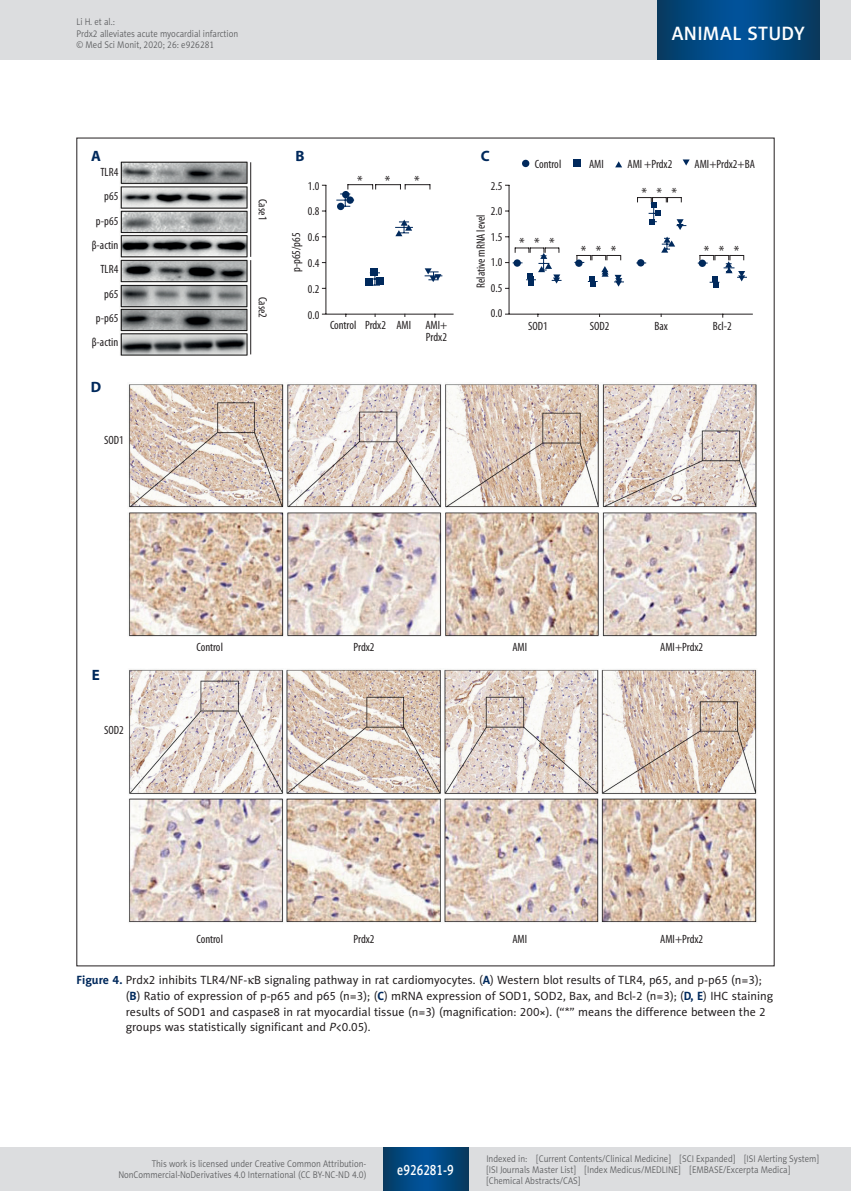
<style>
.page{position:relative;width:851px;height:1191px;background:#fff}
.page>*{position:absolute;margin:0;border:0;box-sizing:border-box;transform-origin:0 0}
.t1{font:19.5px "Naomi Sans EFN Medium";letter-spacing:.015em;color:#fff}
.t2{font:condensed 15px "Myriad Pro";color:#231f20}
.t3{font:15px "Naomi Sans EFN Medium";color:#fff;scale:.8 1}
.t4{font:700 15px "Myriad Pro";color:#00295c}
.MSM_Tabela_tytul{font:12px/15.8px "Naomi Sans EFN";color:#231f20}
.t5{font:condensed 12px/24.3px "Myriad Pro";color:#231f20;text-align:right}
.t6{font:9.75px/11.2px "Naomi Sans EFN Light";color:#57585a;scale:.9 1}
.s1{font-weight:700;color:#00295c}
.s2{font-family:"Standard Sym L"}
.s3{font-style:italic}
</style>
<div class="page">
<img style="left:128px;top:384px;width:629px;height:253px">
<img style="left:129px;top:669px;width:628px;height:254px">
<img style="left:120px;top:161px;width:128px;height:194px">
<svg style="left:395px;top:220px;width:18px;height:16px"></svg>
<svg style="left:369px;top:272px;width:15px;height:14px"></svg>
<svg style="left:424px;top:268px;width:18px;height:14px"></svg>
<svg style="left:336px;top:184px;width:94px;height:23px"></svg>
<div style="left:342px;top:191px;width:7px;height:7px;background:#00295c;border-radius:50%"></div>
<div style="left:346px;top:196px;width:8px;height:8px;background:#00295c;border-radius:50%"></div>
<div style="left:337px;top:203px;width:7px;height:7px;background:#00295c;border-radius:50%"></div>
<div style="left:365px;top:278px;width:8px;height:8px;background:#00295c"></div>
<div style="left:376px;top:277px;width:7px;height:8px;background:#00295c"></div>
<div style="left:371px;top:269px;width:7px;height:7px;background:#00295c"></div>
<hr style="left:322px;top:314px;width:131px;height:1px;background:#231f20">
<hr style="left:325px;top:185px;width:1px;height:129px;background:#231f20">
<hr style="left:250px;top:162px;width:1px;height:95px;background:#231f20">
<hr style="left:250px;top:260px;width:1px;height:94px;background:#231f20">
<svg style="left:682px;top:159px;width:7px;height:7px"></svg>
<svg style="left:615px;top:161px;width:7px;height:6px"></svg>
<div style="left:637px;top:259px;width:7px;height:7px;background:#00295c;border-radius:50%"></div>
<div style="left:573px;top:160px;width:7px;height:7px;background:#00295c"></div>
<svg style="left:574px;top:255px;width:50px;height:32px"></svg>
<hr style="left:505px;top:314px;width:247px;height:1px;background:#231f20">
<hr style="left:508px;top:185px;width:1px;height:129px;background:#231f20">
<div style="left:522px;top:160px;width:7px;height:7px;background:#00295c;border-radius:50%"></div>
<svg style="left:697px;top:255px;width:49px;height:32px"></svg>
<svg style="left:505px;top:248px;width:56px;height:41px"></svg>
<svg style="left:637px;top:197px;width:49px;height:33px"></svg>
<svg style="left:661px;top:237px;width:14px;height:16px"></svg>
<div style="left:0;top:1148px;width:850px;height:43px;background:#dcdddf"></div>
<svg style="left:383px;top:1147px;width:85px;height:43px;background:#02477e"></svg>
<div style="left:0;top:0;width:850px;height:60px;background:#dcdddf"></div>
<svg style="left:657px;top:0;width:162px;height:60px;background:#02477e"></svg>
<p class="t6" style="left:77px;top:16px;width:181px">Li H. et al.:<br>Prdx2 alleviates acute myocardial infarction © Med Sci Monit, 2020; 26: e926281</p>
<h1 class="t1" style="left:671px;top:22px;width:134px">ANIMAL STUDY</h1>
<p class="t4" style="left:91px;top:147px;width:11px">A</p>
<p class="t4" style="left:295px;top:147px;width:11px">B</p>
<p class="t4" style="left:480px;top:147px;width:10px">C</p>
<p class="t5" style="left:92px;top:160px;width:28px">TLR4 p65 p-p65 β-actin<br>TLR4 p65 p-p65 β-actin</p>
<p class="t2" style="left:357px;top:173px;width:35px">* *</p>
<p class="t2" style="left:414px;top:173px;width:7px">*</p>
<p class="t5" style="left:307px;top:173px;width:13px;line-height:25.8px;text-align:justify">1.0<br>0.8<br>0.6<br>0.4<br>0.2<br>0.0</p>
<p class="t5" style="left:275px;top:199px;width:23px;rotate:90deg">Case1</p>
<p class="t5" style="left:284px;top:272px;width:41px;rotate:-90deg">p-p65/p65</p>
<p class="t5" style="left:275px;top:297px;width:23px;rotate:90deg">Case2</p>
<p class="t5" style="left:330px;top:319px;width:119px;line-height:12px">Control Prdx2 AMI AMI+<br>Prdx2</p>
<p class="t4" style="left:91px;top:377px;width:12px">D</p>
<p class="t5" style="left:490px;top:173px;width:13px;line-height:25.5px;text-align:justify">2.5<br>2.0<br>1.5<br>1.0<br>0.5<br>0.0</p>
<p class="t5" style="left:469px;top:288px;width:75px;rotate:-90deg">Relative mRNA level</p>
<p class="t5" style="left:535px;top:152px;width:28px">Control</p>
<p class="t5" style="left:589px;top:152px;width:16px">AMI</p>
<p class="t5" style="left:627px;top:152px;width:46px">AMI +Prdx2</p>
<p class="t5" style="left:694px;top:152px;width:62px">AMI+Prdx2+BA</p>
<p class="t2" style="left:519px;top:235px;width:37px">***</p>
<p class="t2" style="left:641px;top:185px;width:37px">***</p>
<p class="t2" style="left:580px;top:243px;width:37px">***</p>
<p class="t2" style="left:703px;top:243px;width:37px">***</p>
<p class="t5" style="left:528px;top:314px;width:21px">SOD1</p>
<p class="t5" style="left:589px;top:314px;width:21px">SOD2</p>
<p class="t5" style="left:654px;top:314px;width:15px">Bax</p>
<p class="t5" style="left:712px;top:314px;width:20px">Bcl-2</p>
<p class="t5" style="left:104px;top:428px;width:21px">SOD1</p>
<p class="t4" style="left:92px;top:665px;width:10px">E</p>
<p class="t5" style="left:104px;top:717px;width:21px">SOD2</p>
<p class="t5" style="left:196px;top:635px;width:28px">Control</p>
<p class="t5" style="left:196px;top:927px;width:28px">Control</p>
<p class="t5" style="left:353px;top:635px;width:23px">Prdx2</p>
<p class="t5" style="left:512px;top:635px;width:16px">AMI</p>
<p class="t5" style="left:660px;top:635px;width:44px">AMI+Prdx2</p>
<p class="t5" style="left:353px;top:927px;width:23px">Prdx2</p>
<p class="t5" style="left:512px;top:927px;width:16px">AMI</p>
<p class="t5" style="left:660px;top:927px;width:44px">AMI+Prdx2</p>
<p class="MSM_Tabela_tytul" style="left:126px;top:972px;width:648px;text-indent:-49px"><span class="s1">Figure 4.</span> Prdx2 inhibits TLR4/NF-<span class="s2">k</span>B signaling pathway in rat cardiomyocytes. (<span class="s1">A</span>) Western blot results of TLR4, p65, and p-p65 (n=3); (<span class="s1">B</span>) Ratio of expression of p-p65 and p65 (n=3); (<span class="s1">C</span>) mRNA expression of SOD1, SOD2, Bax, and Bcl-2 (n=3); (<span class="s1">D, E</span>) IHC staining results of SOD1 and caspase8 in rat myocardial tissue (n=3) (magnification: 200×). (“*” means the difference between the 2 groups was statistically significant and <span class="s3">P</span>&lt;0.05).</p>
<p class="t6" style="left:118px;top:1158px;width:277px;text-align:right">This work is licensed under Creative Common Attribution-<br>NonCommercial-NoDerivatives 4.0 International (CC BY-NC-ND 4.0)</p>
<p class="t3" style="left:397px;top:1160px;width:72px">e926281-9</p>
<p class="t6" style="left:486px;top:1152px;width:371px">Indexed in: [Current Contents/Clinical Medicine] [SCI Expanded] [ISI Alerting System] [ISI Journals Master List] [Index Medicus/MEDLINE] [EMBASE/Excerpta Medica] [Chemical Abstracts/CAS]</p>
</div>
